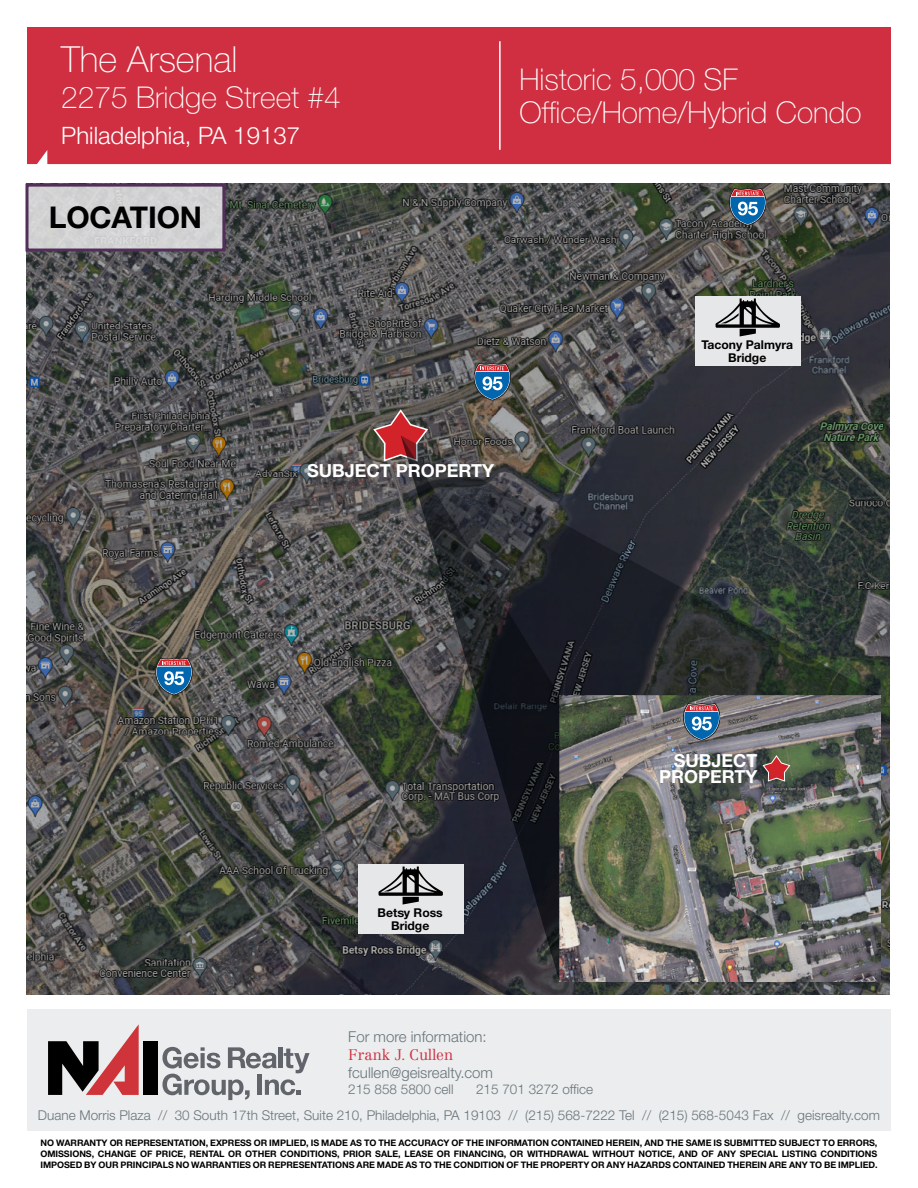
<style>
.page{position:relative;width:918px;height:1188px;background:#fff}
.page>*{position:absolute;margin:0;border:0;box-sizing:border-box;transform-origin:0 0}
.t1{font:100 36px "Helvetica Neue LT Std";color:#fff}
.t2{font:100 30px/33px "Helvetica Neue LT Std";color:#fff}
.t3{font:700 30px "Helvetica Neue LT Std";letter-spacing:-.005em;color:#000}
.t4{font:300 24px "Helvetica Neue LT Std";color:#fff}
.t5{font:700 18px/16.5px "Helvetica Neue LT Std";color:#fff;text-align:right}
.t6{font:300 15px "Helvetica Neue LT Std";color:#69747a}
.t7{font:300 15px "Centennial LT Std";color:#cf2f40}
.t8{font:300 13.5px/25.7px "Helvetica Neue LT Std";color:#69747a}
.t9{font:700 12.15px/13.5px "Helvetica Neue LT Std";color:#000;text-align:center}
.t10{font:700 9px/10.8px "Helvetica Neue LT Std";letter-spacing:-.005em;color:#000;text-align:justify}
</style>
<div class="page">
<div style="left:27px;top:1009px;width:864px;height:121px;background:#ebedee"></div>
<div style="left:143px;top:1041px;width:15px;height:54px;background:#000"></div>
<svg style="left:48px;top:1024px;width:91px;height:71px"></svg>
<svg style="left:162px;top:1047px;width:148px;height:53px"></svg>
<img style="left:27px;top:184px;width:863px;height:811px">
<div style="left:27px;top:27px;width:864px;height:137px;background:#cf2f40"></div>
<hr style="left:499px;top:42px;width:2px;height:107px;background:#fff">
<div style="left:27px;top:185px;width:197px;height:65px;background:#d2d2d3"></div>
<div style="left:26px;top:184px;width:199px;height:68px;border:3px solid #512f58"></div>
<svg style="left:372px;top:409px;width:57px;height:54px;background:#914e4c"></svg>
<div style="left:695px;top:296px;width:105px;height:69px;background:#e6e7e8"></div>
<svg style="left:716px;top:298px;width:64px;height:38px"></svg>
<div style="left:358px;top:864px;width:105px;height:69px;background:#e6e7e8"></div>
<svg style="left:379px;top:873px;width:22px;height:23px"></svg>
<svg style="left:156px;top:658px;width:36px;height:37px"></svg>
<svg style="left:474px;top:363px;width:36px;height:37px"></svg>
<svg style="left:730px;top:188px;width:36px;height:37px"></svg>
<img style="left:559px;top:695px;width:321px;height:286px">
<svg style="left:762px;top:755px;width:29px;height:27px"></svg>
<svg style="left:684px;top:703px;width:36px;height:37px"></svg>
<svg style="left:401px;top:695px;width:158px;height:286px;background:#36383d"></svg>
<svg style="left:401px;top:435px;width:479px;height:260px;background:#313535"></svg>
<h1 class="t1" style="left:61px;top:39px;width:178px">The Arsenal</h1>
<h2 class="t2" style="left:61px;top:81px;width:281px">2275 Bridge Street #4</h2>
<h3 class="t4" style="left:61px;top:121px;width:240px">Philadelphia, PA 19137</h3>
<h2 class="t3" style="left:49px;top:199px;width:155px">LOCATION</h2>
<h2 class="t2" style="left:519px;top:63px;width:343px">Historic 5,000 SF<br>Office/Home/Hybrid Condo</h2>
<h3 class="t5" style="left:307px;top:462px;width:189px">SUBJECT PROPERTY</h3>
<h3 class="t9" style="left:701px;top:337px;width:93px">Tacony Palmyra<br>Bridge</h3>
<h3 class="t9" style="left:378px;top:905px;width:67px">Betsy Ross<br>Bridge</h3>
<h3 class="t5" style="left:659px;top:752px;width:100px">SUBJECT<br>PROPERTY</h3>
<h3 class="t6" style="left:348px;top:1028px;width:140px">For more information:</h3>
<h3 class="t7" style="left:348px;top:1046px;width:106px">Frank J. Cullen</h3>
<h3 class="t6" style="left:348px;top:1064px;width:146px">fcullen@geisrealty.com</h3>
<h3 class="t8" style="left:348px;top:1076px;width:107px">215 858 5800 cell</h3>
<h3 class="t8" style="left:38px;top:1076px;width:844px;text-indent:438px">215 701 3272 office<br>Duane Morris Plaza // 30 South 17th Street, Suite 210, Philadelphia, PA 19103 // (215) 568-7222 Tel // (215) 568-5043 Fax // geisrealty.com</h3>
<p class="t10" style="left:40px;top:1137px;width:839px">NO WARRANTY OR REPRESENTATION, EXPRESS OR IMPLIED, IS MADE AS TO THE ACCURACY OF THE INFORMATION CONTAINED HEREIN, AND THE SAME IS SUBMITTED SUBJECT TO ERRORS, OMISSIONS, CHANGE OF PRICE, RENTAL OR OTHER CONDITIONS, PRIOR SALE, LEASE OR FINANCING, OR WITHDRAWAL WITHOUT NOTICE, AND OF ANY SPECIAL LISTING CONDITIONS IMPOSED BY OUR PRINCIPALS NO WARRANTIES OR REPRESENTATIONS ARE MADE AS TO THE CONDITION OF THE PROPERTY OR ANY HAZARDS CONTAINED THEREIN ARE ANY TO BE IMPLIED.</p>
</div>
